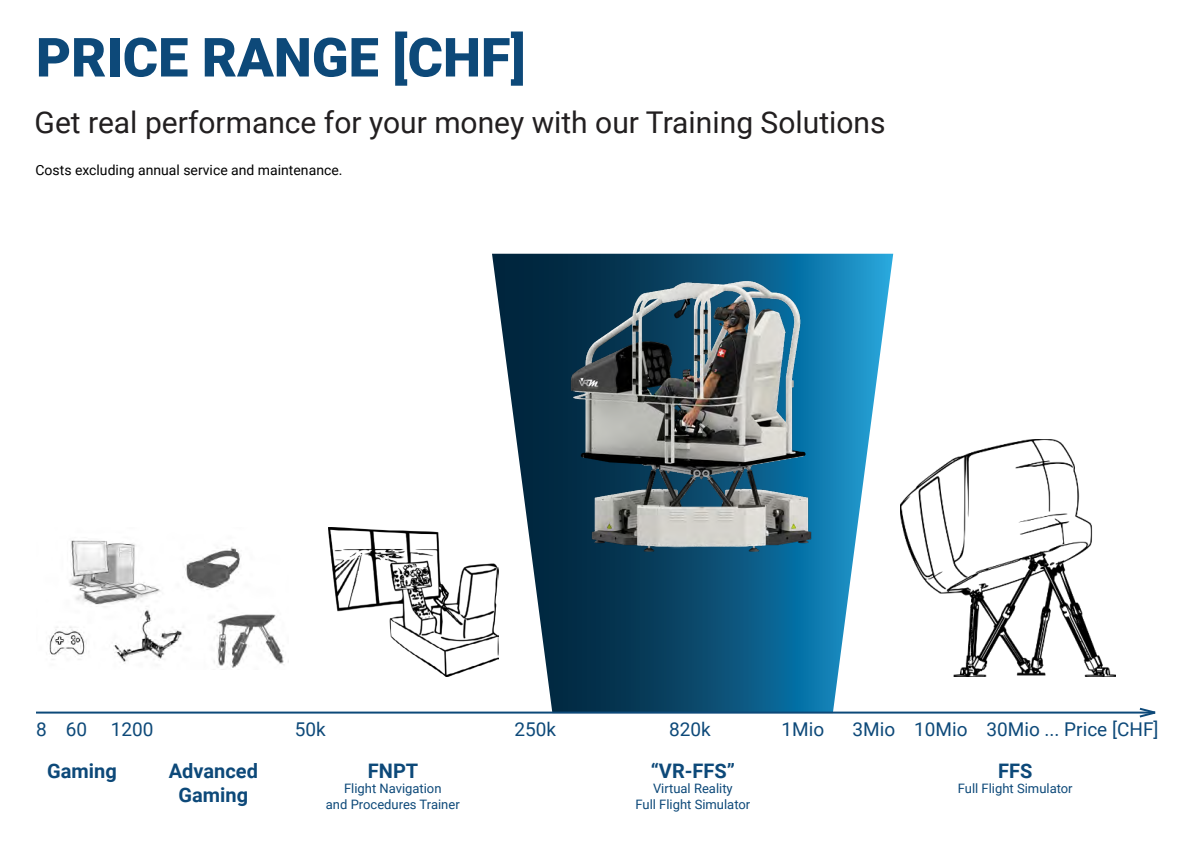
<style>
.page{position:relative;width:1191px;height:842px;background:#fff}
.page>*{position:absolute;margin:0;border:0;box-sizing:border-box;transform-origin:0 0}
.t1{font:900 54px "Roboto";color:#0d4979}
.t2{font:30px "Roboto";color:#221f20}
.t3{font:700 20px/24px "Roboto";color:#0d4979;text-align:center}
.t4{font:19px "Roboto";color:#0d4979}
.t5{font:14px "Roboto";color:#000}
.t6{font:13px/15.6px "Roboto";color:#0d4979;text-align:center}
</style>
<div class="page">
<svg style="left:492px;top:254px;width:401px;height:457px"></svg>
<hr style="left:36px;top:711px;width:1119px;height:2px;background:#0d4979">
<img style="left:559px;top:260px;width:267px;height:298px">
<svg style="left:1137px;top:707px;width:19px;height:11px"></svg>
<img style="left:900px;top:440px;width:216px;height:237px">
<img style="left:329px;top:528px;width:169px;height:149px">
<img style="left:49px;top:540px;width:235px;height:128px">
<h1 class="t1" style="left:36px;top:19px;width:491px">PRICE RANGE [CHF]</h1>
<h2 class="t2" style="left:35px;top:101px;width:852px">Get real performance for your money with our Training Solutions</h2>
<p class="t5" style="left:35px;top:160px;width:308px">Costs excluding annual service and maintenance.</p>
<h3 class="t4" style="left:36px;top:716px;width:119px">8 60 1200</h3>
<h3 class="t4" style="left:295px;top:716px;width:32px">50k</h3>
<h3 class="t4" style="left:514px;top:716px;width:43px">250k</h3>
<h3 class="t4" style="left:669px;top:716px;width:43px">820k</h3>
<h3 class="t4" style="left:781px;top:716px;width:44px">1Mio</h3>
<h3 class="t4" style="left:852px;top:716px;width:307px">3Mio 10Mio 30Mio ... Price [CHF]</h3>
<h3 class="t3" style="left:47px;top:758px;width:71px">Gaming</h3>
<h3 class="t3" style="left:169px;top:758px;width:91px">Advanced<br>Gaming</h3>
<h3 class="t3" style="left:368px;top:758px;width:52px">FNPT</h3>
<p class="t6" style="left:326px;top:780px;width:135px">Flight Navigation<br>and Procedures Trainer</p>
<h3 class="t3" style="left:651px;top:758px;width:86px">“VR-FFS”</h3>
<p class="t6" style="left:635px;top:780px;width:116px">Virtual Reality<br>Full Flight Simulator</p>
<h3 class="t3" style="left:998px;top:758px;width:36px">FFS</h3>
<p class="t6" style="left:958px;top:780px;width:116px">Full Flight Simulator</p>
</div>
